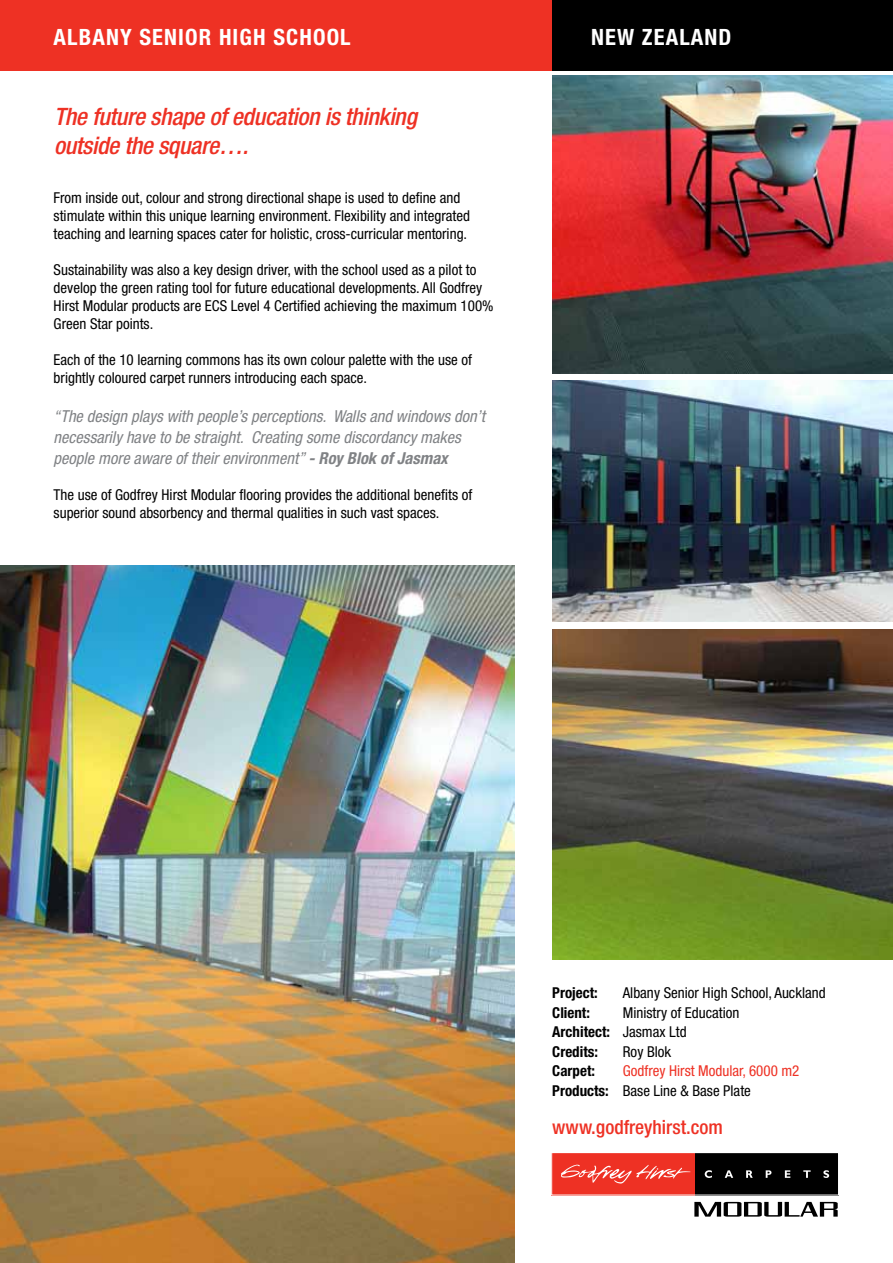
<style>
.page{position:relative;width:893px;height:1263px;background:#fff}
.page>*{position:absolute;margin:0;border:0;box-sizing:border-box;transform-origin:0 0}
.t1{font:italic 500 condensed 24px/28.8px "Helvetica Neue LT Pro";letter-spacing:-.015em;color:#ee3124}
.t2{font:700 condensed 22.5px "Helvetica Neue LT Pro";letter-spacing:.05em;color:#fff}
.t3{font:500 condensed 19.5px "Helvetica Neue LT Pro";color:#ee3124}
.t4{font:italic condensed 16.5px/21px "Helvetica Neue LT Pro";color:#808285}
.t5{font:condensed 15px/18px "Helvetica Neue LT Pro";color:#000}
.t6{font:condensed 15px/19.5px "Helvetica Neue LT Pro";color:#ee3124}
.t7{font:700 condensed 15px "Helvetica Neue LT Pro";color:#000}
.s1{font-weight:700}
.s2{font-weight:700;color:#000}
.s3{color:#000}
</style>
<div class="page">
<img style="left:552px;top:76px;width:341px;height:298px">
<img style="left:0;top:566px;width:514px;height:697px">
<div style="left:0;top:0;width:552px;height:71px;background:#ee3124"></div>
<div style="left:552px;top:0;width:341px;height:71px;background:#000"></div>
<svg style="left:694px;top:1202px;width:144px;height:14px"></svg>
<div style="left:551px;top:1153px;width:144px;height:42px;background:#ee3124"></div>
<svg style="left:561px;top:1164px;width:129px;height:19px"></svg>
<div style="left:695px;top:1153px;width:144px;height:42px;background:#000"></div>
<svg style="left:705px;top:1170px;width:7px;height:8px"></svg>
<svg style="left:725px;top:1170px;width:8px;height:8px"></svg>
<svg style="left:746px;top:1170px;width:7px;height:8px"></svg>
<svg style="left:766px;top:1170px;width:5px;height:8px"></svg>
<svg style="left:785px;top:1170px;width:5px;height:8px"></svg>
<svg style="left:803px;top:1170px;width:8px;height:8px"></svg>
<svg style="left:823px;top:1170px;width:6px;height:8px"></svg>
<div style="left:551px;top:1152px;width:288px;height:43px;border:1px solid #fff"></div>
<img style="left:552px;top:629px;width:341px;height:330px">
<img style="left:552px;top:380px;width:341px;height:242px">
<h2 class="t2" style="left:54px;top:23px;width:299px">ALBANY SENIOR HIGH SCHOOL</h2>
<h2 class="t2" style="left:591px;top:23px;width:142px">NEW ZEALAND</h2>
<h1 class="t1" style="left:54px;top:103px;width:364px">The future shape of education is thinking outside the square….</h1>
<p class="t5" style="left:54px;top:189px;width:418px">From inside out, colour and strong directional shape is used to define and stimulate within this unique learning environment. Flexibility and integrated teaching and learning spaces cater for holistic, cross-curricular mentoring.</p>
<p class="t5" style="left:54px;top:261px;width:441px">Sustainability was also a key design driver, with the school used as a pilot to develop the green rating tool for future educational developments. All Godfrey Hirst Modular products are ECS Level 4 Certified achieving the maximum 100% Green Star points.</p>
<p class="t5" style="left:54px;top:351px;width:420px">Each of the 10 learning commons has its own colour palette with the use of brightly coloured carpet runners introducing each space.</p>
<p class="t4" style="left:54px;top:406px;width:433px">“The design plays with people’s perceptions. Walls and windows don’t necessarily have to be straight. Creating some discordancy makes people more aware of their environment” <span class="s1">- Roy Blok of Jasmax</span></p>
<p class="t5" style="left:54px;top:486px;width:420px">The use of Godfrey Hirst Modular flooring provides the additional benefits of superior sound absorbency and thermal qualities in such vast spaces.</p>
<p class="t7" style="left:552px;top:983px;width:47px">Project:</p>
<p class="t5" style="left:623px;top:984px;width:204px">Albany Senior High School, Auckland</p>
<p class="t7" style="left:552px;top:1003px;width:39px">Client:</p>
<p class="t5" style="left:552px;top:1002px;width:189px;line-height:19.5px;text-indent:70px">Ministry of Education<br><span class="s1">Architect:</span> Jasmax Ltd<br><span class="s1">Credits:</span></p>
<p class="t5" style="left:623px;top:1042px;width:50px">Roy Blok</p>
<p class="t7" style="left:552px;top:1061px;width:44px">Carpet:</p>
<p class="t6" style="left:552px;top:1061px;width:249px;text-indent:70px">Godfrey Hirst Modular, 6000 m2<br><span class="s2">Products:</span> <span class="s3">Base Line &amp; Base Plate</span></p>
<h3 class="t3" style="left:552px;top:1115px;width:172px">www.godfreyhirst.com</h3>
</div>
